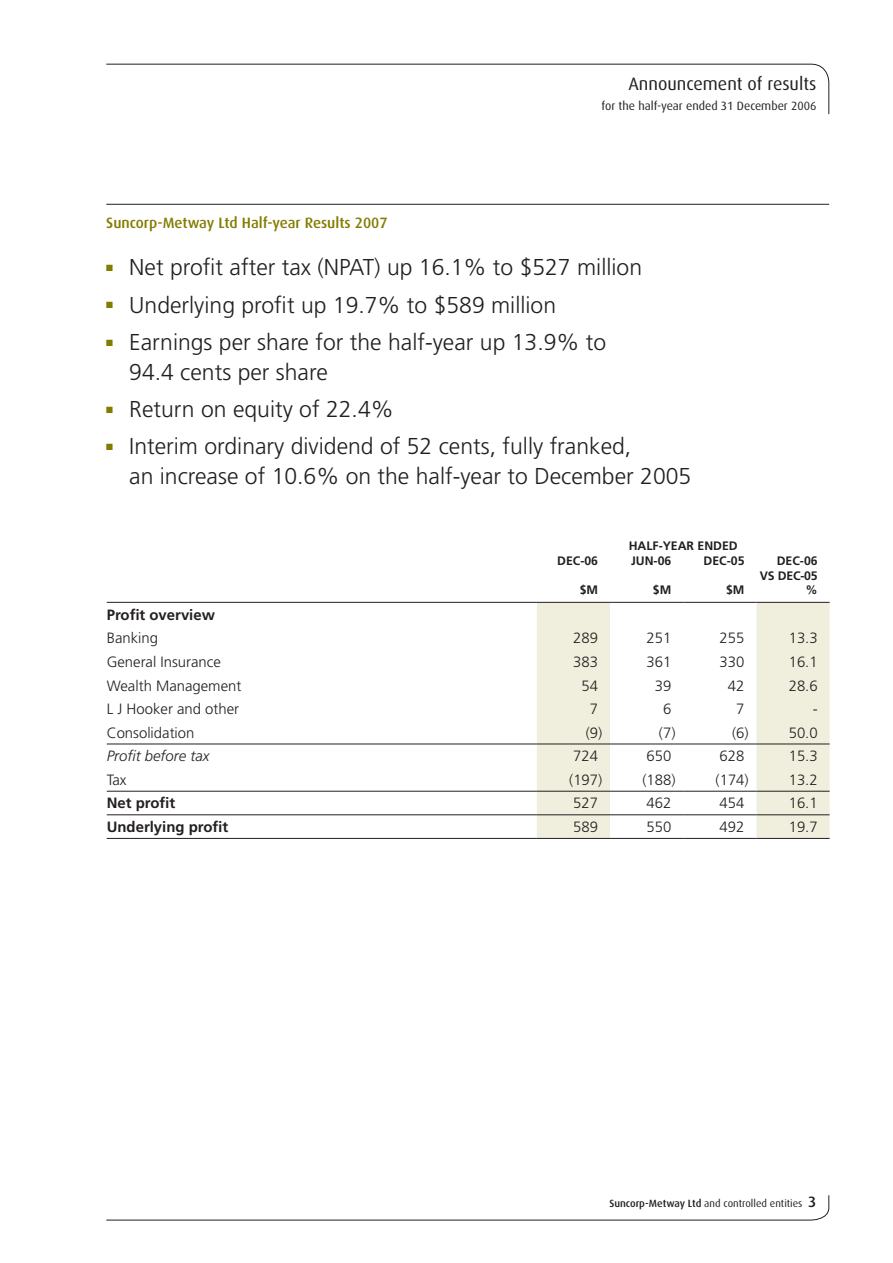
<style>
.page{position:relative;width:893px;height:1263px;background:#fff}
.page>*{position:absolute;margin:0;border:0;box-sizing:border-box;transform-origin:0 0}
.t1{font:300 22.95px/29.7px "Frutiger";color:#231f20}
.t2{font:18px "Dax";color:#231f20}
.t3{font:500 15px "Dax";color:#827c00}
.t4{font:300 14.85px "Frutiger";color:#231f20}
.t5{font:700 14.85px "Frutiger";color:#231f20}
.t6{font:italic 300 14.85px "Frutiger";color:#231f20}
.t7{font:700 12.3px/14.9px "Frutiger";color:#231f20;text-align:right}
.t8{font:12px "Dax";color:#231f20}
.t9{font:10.5px "Dax";color:#231f20}
.s1{font-weight:500}
</style>
<div class="page">
<svg style="left:106px;top:63px;width:724px;height:52px"></svg>
<svg style="left:106px;top:1195px;width:724px;height:26px"></svg>
<hr style="left:106px;top:204px;width:723px;height:1px;background:#231f20">
<svg style="left:537px;top:603px;width:293px;height:235px;fill:#f0efdd"></svg>
<hr style="left:107px;top:602px;width:430px;height:1px;background:#231f20">
<hr style="left:537px;top:602px;width:73px;height:1px;background:#231f20">
<hr style="left:610px;top:602px;width:73px;height:1px;background:#231f20">
<hr style="left:683px;top:602px;width:73px;height:1px;background:#231f20">
<hr style="left:756px;top:602px;width:74px;height:1px;background:#231f20">
<hr style="left:107px;top:814px;width:430px;height:1px;background:#231f20">
<hr style="left:537px;top:814px;width:73px;height:1px;background:#231f20">
<hr style="left:610px;top:814px;width:73px;height:1px;background:#231f20">
<hr style="left:683px;top:814px;width:73px;height:1px;background:#231f20">
<hr style="left:756px;top:814px;width:74px;height:1px;background:#231f20">
<hr style="left:107px;top:838px;width:430px;height:1px;background:#231f20">
<hr style="left:537px;top:838px;width:73px;height:1px;background:#231f20">
<hr style="left:610px;top:838px;width:73px;height:1px;background:#231f20">
<hr style="left:683px;top:838px;width:73px;height:1px;background:#231f20">
<hr style="left:756px;top:838px;width:74px;height:1px;background:#231f20">
<hr style="left:107px;top:744px;width:430px;height:1px;background:#231f20">
<hr style="left:537px;top:744px;width:73px;height:1px;background:#231f20">
<hr style="left:610px;top:744px;width:73px;height:1px;background:#231f20">
<hr style="left:683px;top:744px;width:73px;height:1px;background:#231f20">
<hr style="left:756px;top:744px;width:74px;height:1px;background:#231f20">
<hr style="left:107px;top:791px;width:430px;height:1px;background:#231f20">
<hr style="left:537px;top:791px;width:73px;height:1px;background:#231f20">
<hr style="left:610px;top:791px;width:73px;height:1px;background:#231f20">
<hr style="left:683px;top:791px;width:73px;height:1px;background:#231f20">
<hr style="left:756px;top:791px;width:74px;height:1px;background:#231f20">
<p class="t2" style="left:628px;top:74px;width:190px">Announcement of results</p>
<p class="t8" style="left:602px;top:99px;width:216px">for the half-year ended 31 December 2006</p>
<p class="t3" style="left:106px;top:215px;width:283px">Suncorp-Metway Ltd Half-year Results 2007</p>
<p class="t1" style="left:106px;top:253px;width:537px"><sup>■</sup> Net profit after tax (NPAT) up 16.1% to $527 million</p>
<p class="t1" style="left:106px;top:290px;width:451px"><sup>■</sup> Underlying profit up 19.7% to $589 million</p>
<p class="t1" style="left:129px;top:327px;width:478px;text-indent:-23px"><sup>■</sup> Earnings per share for the half-year up 13.9% to<br>94.4 cents per share</p>
<p class="t1" style="left:106px;top:394px;width:289px"><sup>■</sup> Return on equity of 22.4%</p>
<p class="t1" style="left:129px;top:432px;width:563px;text-indent:-23px"><sup>■</sup> Interim ordinary dividend of 52 cents, fully franked,<br>an increase of 10.6% on the half-year to December 2005</p>
<p class="t7" style="left:629px;top:538px;width:111px">HALF-YEAR ENDED</p>
<p class="t7" style="left:557px;top:553px;width:42px">DEC-06</p>
<p class="t7" style="left:631px;top:553px;width:42px">JUN-06</p>
<p class="t7" style="left:704px;top:553px;width:42px">DEC-05</p>
<p class="t7" style="left:760px;top:553px;width:59px">DEC-06<br>VS DEC-05</p>
<p class="t7" style="left:580px;top:582px;width:20px">$M</p>
<p class="t7" style="left:653px;top:582px;width:20px">$M</p>
<p class="t7" style="left:726px;top:582px;width:20px">$M</p>
<p class="t7" style="left:805px;top:582px;width:14px">%</p>
<p class="t5" style="left:107px;top:606px;width:110px">Profit overview</p>
<p class="t4" style="left:107px;top:630px;width:53px">Banking</p>
<p class="t4" style="left:573px;top:630px;width:26px">289</p>
<p class="t4" style="left:646px;top:630px;width:26px">251</p>
<p class="t4" style="left:720px;top:630px;width:26px">255</p>
<p class="t4" style="left:789px;top:630px;width:30px">13.3</p>
<p class="t4" style="left:107px;top:653px;width:116px">General Insurance</p>
<p class="t4" style="left:573px;top:653px;width:26px">383</p>
<p class="t4" style="left:646px;top:653px;width:26px">361</p>
<p class="t4" style="left:720px;top:653px;width:26px">330</p>
<p class="t4" style="left:789px;top:653px;width:30px">16.1</p>
<p class="t4" style="left:107px;top:677px;width:136px">Wealth Management</p>
<p class="t4" style="left:582px;top:677px;width:18px">54</p>
<p class="t4" style="left:655px;top:677px;width:18px">39</p>
<p class="t4" style="left:728px;top:677px;width:18px">42</p>
<p class="t4" style="left:789px;top:677px;width:30px">28.6</p>
<p class="t4" style="left:107px;top:701px;width:134px">L J Hooker and other</p>
<p class="t4" style="left:590px;top:701px;width:10px">7</p>
<p class="t4" style="left:663px;top:701px;width:10px">6</p>
<p class="t4" style="left:736px;top:701px;width:10px">7</p>
<p class="t4" style="left:813px;top:701px;width:6px">-</p>
<p class="t4" style="left:107px;top:724px;width:89px">Consolidation</p>
<p class="t4" style="left:586px;top:724px;width:18px">(9)</p>
<p class="t4" style="left:659px;top:724px;width:18px">(7)</p>
<p class="t4" style="left:732px;top:724px;width:18px">(6)</p>
<p class="t4" style="left:789px;top:724px;width:30px">50.0</p>
<p class="t6" style="left:107px;top:748px;width:104px">Profit before tax</p>
<p class="t4" style="left:573px;top:748px;width:26px">724</p>
<p class="t4" style="left:646px;top:748px;width:26px">650</p>
<p class="t4" style="left:720px;top:748px;width:26px">628</p>
<p class="t4" style="left:789px;top:748px;width:30px">15.3</p>
<p class="t4" style="left:107px;top:771px;width:21px">Tax</p>
<p class="t4" style="left:569px;top:771px;width:35px">(197)</p>
<p class="t4" style="left:642px;top:771px;width:35px">(188)</p>
<p class="t4" style="left:716px;top:771px;width:35px">(174)</p>
<p class="t4" style="left:789px;top:771px;width:30px">13.2</p>
<p class="t5" style="left:107px;top:795px;width:70px">Net profit</p>
<p class="t4" style="left:573px;top:795px;width:26px">527</p>
<p class="t4" style="left:646px;top:795px;width:26px">462</p>
<p class="t4" style="left:720px;top:795px;width:26px">454</p>
<p class="t4" style="left:789px;top:795px;width:30px">16.1</p>
<p class="t5" style="left:107px;top:818px;width:123px">Underlying profit</p>
<p class="t4" style="left:573px;top:819px;width:26px">589</p>
<p class="t4" style="left:646px;top:819px;width:26px">550</p>
<p class="t4" style="left:720px;top:819px;width:26px">492</p>
<p class="t4" style="left:789px;top:819px;width:30px">19.7</p>
<p class="t9" style="left:609px;top:1197px;width:195px"><span class="s1">Suncorp-Metway Ltd</span> and controlled entities</p>
</div>
